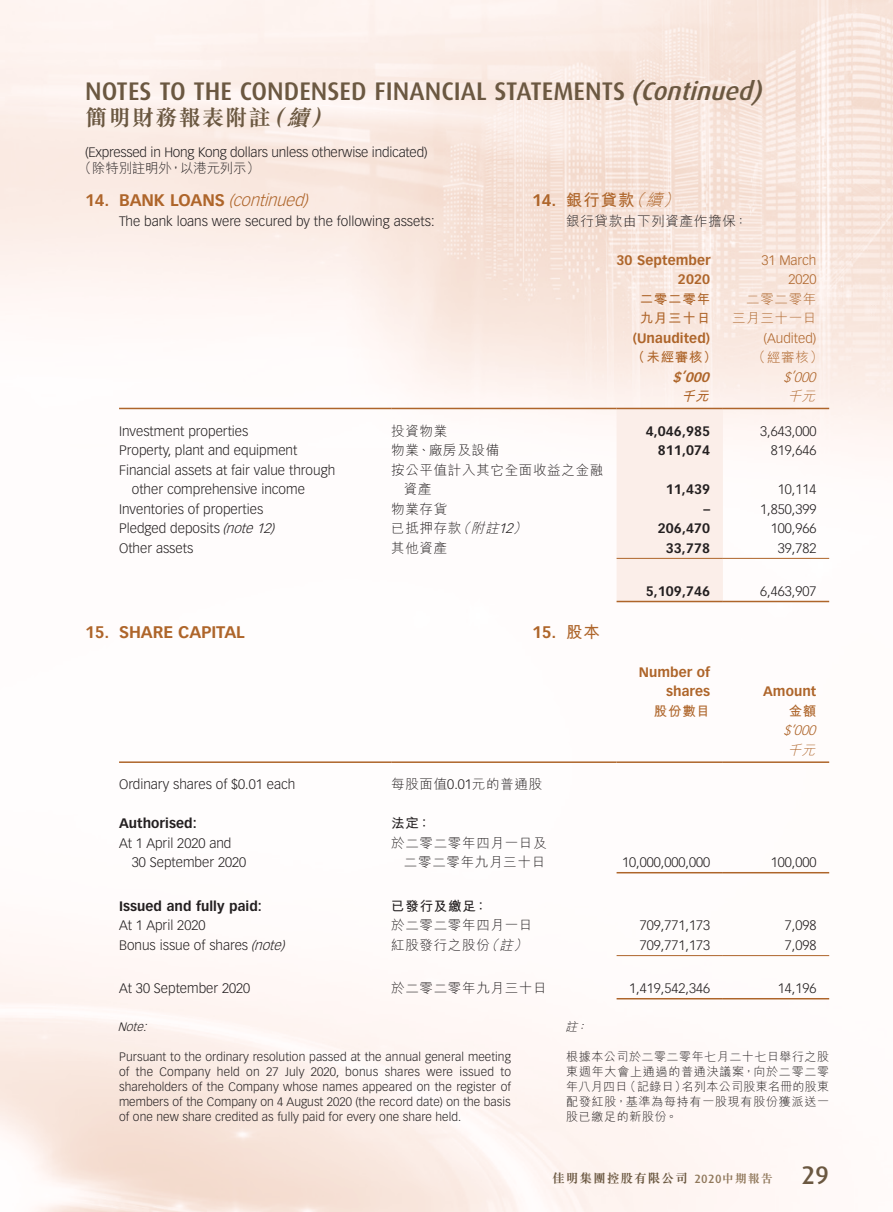
<style>
.page{position:relative;width:893px;height:1212px;background:#fff}
.page>*{position:absolute;margin:0;border:0;box-sizing:border-box;transform-origin:0 0}
.t1{font:500 25.5px "Dax";color:#6b5841}
.t2{font:700 22.5px "M Sung HK";letter-spacing:.035em;color:#6b5841}
.Heading_1{font:700 16.5px "Vectora LT Std";letter-spacing:-.005em;color:#ae652a}
.C_Heading_1{font:700 16.5px "M Hei HK";color:#ae652a}
.C_Heading_1-2{font:700 16.5px "Vectora LT Std";color:#ae652a}
.Body_Text{font:300 13.5px/19.5px "Vectora LT Std";color:#231f20}
.Body_Text-2{font:300 13.5px/19.5px "M Hei HK";letter-spacing:.05em;color:#231f20}
.Body_Text-3{font:700 13.5px "Vectora LT Std";letter-spacing:.005em;color:#231f20}
.Body_Text-4{font:700 13.5px "Vectora LT Std";letter-spacing:.005em;color:#ae652a}
.Body_Text-5{font:700 13.5px "M Hei HK";letter-spacing:.055em;color:#ae652a}
.Body_Text-6{font:300 13.5px "Vectora LT Std";color:#ae652a}
.Body_Text-7{font:300 13.5px "M Hei HK";letter-spacing:.05em;color:#ae652a}
.Body_Text-8{font:300 13.5px "M Hei HK";letter-spacing:-.02em;color:#231f20}
.C_Body_Text{font:300 13.5px "M Hei HK";letter-spacing:.05em;color:#231f20}
.Body_Text-9{font:italic 300 13.5px "Vectora LT Std";color:#ae652a}
.Body_Text-10{font:700 13.5px "M Hei HK";letter-spacing:.055em;color:#231f20}
.Body_Text-11{font:italic 700 13.5px "Vectora LT Std";color:#ae652a}
.Body_Text-12{font:italic 300 13.5px "M Hei HK";color:#ae652a}
.Body_Text-13{font:italic 700 13.5px "M Hei HK";color:#ae652a}
.t3{font:700 12.75px "M Sung HK";letter-spacing:.07em;color:#6b5841}
.Notes{font:300 12px/15px "Vectora LT Std";letter-spacing:.005em;color:#231f20;text-align:justify}
.C_Notes{font:300 12px/15px "M Hei HK";letter-spacing:.055em;color:#231f20;text-align:justify}
.Notes-2{font:italic 300 12px "Vectora LT Std";color:#231f20}
.C_Notes-2{font:italic 300 12px "M Hei HK";color:#231f20}
.s1{font-style:italic}
.s2{font-family:"Vectora LT Std"}
.s3{font-weight:300;font-style:italic}
.s4{font-family:"Vectora LT Std";font-style:italic}
.s5{font-family:"M Hei HK"}
.s6{font-family:"Dax";font-weight:500;font-size:12px;color:#8f775a}
.s7{font-size:12px;color:#8f775a}
.s8{font-family:"Dax";font-weight:500;font-size:25.5px}
</style>
<div class="page">
<img style="left:0;top:0;width:893px;height:1212px">
<div style="left:617px;top:409px;width:106px;height:192px;background:#fbeee9"></div>
<hr style="left:119px;top:408px;width:272px;height:1px;background:#ae652a">
<hr style="left:391px;top:408px;width:226px;height:1px;background:#ae652a">
<hr style="left:617px;top:408px;width:106px;height:1px;background:#ae652a">
<hr style="left:723px;top:408px;width:106px;height:1px;background:#ae652a">
<hr style="left:617px;top:558px;width:106px;height:1px;background:#ae652a">
<hr style="left:723px;top:558px;width:106px;height:1px;background:#ae652a">
<hr style="left:617px;top:601px;width:106px;height:1px;background:#ae652a">
<hr style="left:723px;top:601px;width:106px;height:1px;background:#ae652a">
<hr style="left:119px;top:761px;width:272px;height:2px;background:#ae652a">
<hr style="left:391px;top:761px;width:226px;height:2px;background:#ae652a">
<hr style="left:617px;top:761px;width:106px;height:2px;background:#ae652a">
<hr style="left:723px;top:761px;width:106px;height:2px;background:#ae652a">
<hr style="left:617px;top:872px;width:106px;height:1px;background:#ae652a">
<hr style="left:723px;top:872px;width:106px;height:1px;background:#ae652a">
<hr style="left:617px;top:955px;width:106px;height:1px;background:#ae652a">
<hr style="left:723px;top:955px;width:106px;height:1px;background:#ae652a">
<hr style="left:617px;top:998px;width:106px;height:1px;background:#ae652a">
<hr style="left:723px;top:998px;width:106px;height:1px;background:#ae652a">
<h1 class="t1" style="left:85px;top:77px;width:685px">NOTES TO THE CONDENSED FINANCIAL STATEMENTS <span class="s1">(Continued)</span></h1>
<h2 class="t2" style="left:85px;top:106px;width:254px">簡明財務報表附註<span class="s1">（續）</span></h2>
<p class="Body_Text" style="left:85px;top:142px;width:344px">(Expressed in Hong Kong dollars unless otherwise indicated)</p>
<p class="Body_Text-8" style="left:78px;top:161px;width:183px">（除特別註明外，以港元列示）</p>
<p class="C_Heading_1" style="left:532px;top:188px;width:153px"><span class="s2">14.</span> 銀行貸款<span class="s3">（續）</span></p>
<p class="C_Body_Text" style="left:566px;top:214px;width:183px">銀行貸款由下列資產作擔保：</p>
<p class="Heading_1" style="left:85px;top:190px;width:229px">1 4 . B A N K L O A N S <span class="s3">(continued)</span></p>
<p class="Body_Text" style="left:119px;top:211px;width:317px">The bank loans were secured by the following assets:</p>
<p class="Body_Text-4" style="left:617px;top:252px;width:96px">30 September</p>
<p class="Body_Text-4" style="left:678px;top:271px;width:34px">2020</p>
<p class="Body_Text-5" style="left:640px;top:289px;width:72px">二零二零年</p>
<p class="Body_Text-5" style="left:640px;top:308px;width:72px">九月三十日</p>
<p class="Body_Text-6" style="left:761px;top:252px;width:57px">31 March</p>
<p class="Body_Text-6" style="left:788px;top:271px;width:30px">2020</p>
<p class="Body_Text-7" style="left:746px;top:292px;width:72px">二零二零年</p>
<p class="Body_Text-7" style="left:732px;top:311px;width:86px">三月三十一日</p>
<p class="Body_Text-4" style="left:633px;top:330px;width:79px">(Unaudited)</p>
<p class="Body_Text-6" style="left:763px;top:330px;width:54px">(Audited)</p>
<p class="Body_Text-5" style="left:631px;top:347px;width:87px">（未經審核）</p>
<p class="Body_Text-7" style="left:752px;top:350px;width:72px">（經審核）</p>
<p class="Body_Text-11" style="left:672px;top:369px;width:42px">$’000</p>
<p class="Body_Text-9" style="left:783px;top:369px;width:37px">$’000</p>
<p class="Body_Text-13" style="left:681px;top:386px;width:34px">千元</p>
<p class="Body_Text-12" style="left:787px;top:389px;width:33px">千元</p>
<p class="Body_Text" style="left:119px;top:421px;width:131px">Investment properties</p>
<p class="Body_Text-2" style="left:391px;top:421px;width:58px">投資物業</p>
<p class="Body_Text-3" style="left:646px;top:422px;width:66px">4,046,985</p>
<p class="Body_Text" style="left:760px;top:421px;width:58px">3,643,000</p>
<p class="Body_Text" style="left:119px;top:441px;width:180px">Property, plant and equipment</p>
<p class="Body_Text-2" style="left:391px;top:440px;width:110px">物業、廠房及設備</p>
<p class="Body_Text-3" style="left:658px;top:442px;width:54px">811,074</p>
<p class="Body_Text" style="left:771px;top:441px;width:47px">819,646</p>
<p class="Body_Text" style="left:132px;top:460px;width:205px;text-indent:-13px">Financial assets at fair value through other comprehensive income</p>
<p class="Body_Text-2" style="left:404px;top:460px;width:201px;text-indent:-13px">按公平值計入其它全面收益之金融資產</p>
<p class="Body_Text-3" style="left:666px;top:481px;width:46px">11,439</p>
<p class="Body_Text" style="left:778px;top:480px;width:40px">10,114</p>
<p class="Body_Text" style="left:119px;top:499px;width:146px">Inventories of properties</p>
<p class="Body_Text-2" style="left:391px;top:499px;width:58px">物業存貨</p>
<p class="Body_Text-3" style="left:703px;top:500px;width:8px">–</p>
<p class="Body_Text" style="left:760px;top:499px;width:58px">1,850,399</p>
<p class="Body_Text" style="left:119px;top:519px;width:161px">Pledged deposits <span class="s1">(note12)</span></p>
<p class="Body_Text-2" style="left:391px;top:518px;width:140px">已抵押存款<span class="s1">（附註</span><span class="s4">12</span><span class="s1">）</span></p>
<p class="Body_Text-3" style="left:658px;top:520px;width:54px">206,470</p>
<p class="Body_Text" style="left:771px;top:519px;width:47px">100,966</p>
<p class="Body_Text" style="left:119px;top:538px;width:76px">Other assets</p>
<p class="Body_Text-2" style="left:391px;top:538px;width:58px">其他資產</p>
<p class="Body_Text-3" style="left:666px;top:539px;width:46px">33,778</p>
<p class="Body_Text" style="left:778px;top:538px;width:40px">39,782</p>
<p class="Body_Text-3" style="left:646px;top:583px;width:66px">5,109,746</p>
<p class="Body_Text" style="left:760px;top:582px;width:58px">6,463,907</p>
<p class="Heading_1" style="left:85px;top:622px;width:161px">15. SHARE CAPITAL</p>
<p class="Body_Text-4" style="left:639px;top:664px;width:73px">Number of</p>
<p class="Body_Text-4" style="left:666px;top:683px;width:46px">shares</p>
<p class="Body_Text-4" style="left:763px;top:683px;width:55px">Amount</p>
<p class="Body_Text-5" style="left:654px;top:701px;width:58px">股份數目</p>
<p class="Body_Text-5" style="left:789px;top:701px;width:29px">金額</p>
<p class="Body_Text-9" style="left:783px;top:723px;width:37px">$’000</p>
<p class="Body_Text-12" style="left:787px;top:743px;width:33px">千元</p>
<p class="Body_Text" style="left:119px;top:775px;width:178px">Ordinary shares of $0.01 each</p>
<p class="Body_Text-2" style="left:391px;top:774px;width:152px">每股面值<span class="s2">0.01</span>元的普通股</p>
<p class="Body_Text-3" style="left:119px;top:815px;width:79px">Authorised:</p>
<p class="Body_Text-10" style="left:391px;top:813px;width:41px">法定：</p>
<p class="Body_Text" style="left:132px;top:833px;width:116px;text-indent:-13px">At 1 April 2020 and<br>30 September 2020</p>
<p class="Body_Text-2" style="left:391px;top:833px;width:157px;text-align:right">於二零二零年四月一日及二零二零年九月三十日</p>
<p class="C_Heading_1-2" style="left:532px;top:622px;width:69px">15. <span class="s5">股本</span></p>
<p class="Body_Text" style="left:622px;top:853px;width:89px">10,000,000,000</p>
<p class="Body_Text" style="left:771px;top:853px;width:47px">100,000</p>
<p class="Body_Text-3" style="left:119px;top:898px;width:144px">Issued and fully paid:</p>
<p class="Body_Text-10" style="left:391px;top:896px;width:98px">已發行及繳足：</p>
<p class="Body_Text" style="left:119px;top:916px;width:88px">At 1 April 2020</p>
<p class="Body_Text-2" style="left:391px;top:915px;width:143px">於二零二零年四月一日</p>
<p class="Body_Text" style="left:640px;top:916px;width:72px">709,771,173</p>
<p class="Body_Text" style="left:785px;top:916px;width:33px">7,098</p>
<p class="Body_Text" style="left:119px;top:935px;width:171px">Bonus issue of shares <span class="s1">(note)</span></p>
<p class="Body_Text-2" style="left:391px;top:935px;width:141px">紅股發行之股份<span class="s1">（註）</span></p>
<p class="Body_Text" style="left:640px;top:935px;width:72px">709,771,173</p>
<p class="Body_Text" style="left:785px;top:935px;width:33px">7,098</p>
<p class="Body_Text" style="left:119px;top:979px;width:133px">At 30 September 2020</p>
<p class="Body_Text-2" style="left:391px;top:978px;width:157px">於二零二零年九月三十日</p>
<p class="Body_Text" style="left:629px;top:979px;width:82px">1,419,542,346</p>
<p class="Body_Text" style="left:778px;top:979px;width:40px">14,196</p>
<p class="Notes-2" style="left:118px;top:1019px;width:34px">Note:</p>
<p class="Notes" style="left:119px;top:1049px;width:393px">Pursuant to the ordinary resolution passed at the annual general meeting of the Company held on 27 July 2020, bonus shares were issued to shareholders of the Company whose names appeared on the register of members of the Company on 4 August 2020 (the record date) on the basis of one new share credited as fully paid for every one share held.</p>
<p class="C_Notes-2" style="left:565px;top:1020px;width:27px">註：</p>
<p class="C_Notes" style="left:566px;top:1048px;width:264px">根據本公司於二零二零年七月二十七日舉行之股東週年大會上通過的普通決議案，向於二零二零年八月四日（記錄日）名列本公司股東名冊的股東配發紅股，基準為每持有一股現有股份獲派送一股已繳足的新股份。</p>
<p class="t3" style="left:552px;top:1172px;width:279px">佳明集團控股有限公司 <span class="s6">2020</span><span class="s7">中期報告</span> <span class="s8">29</span></p>
</div>
